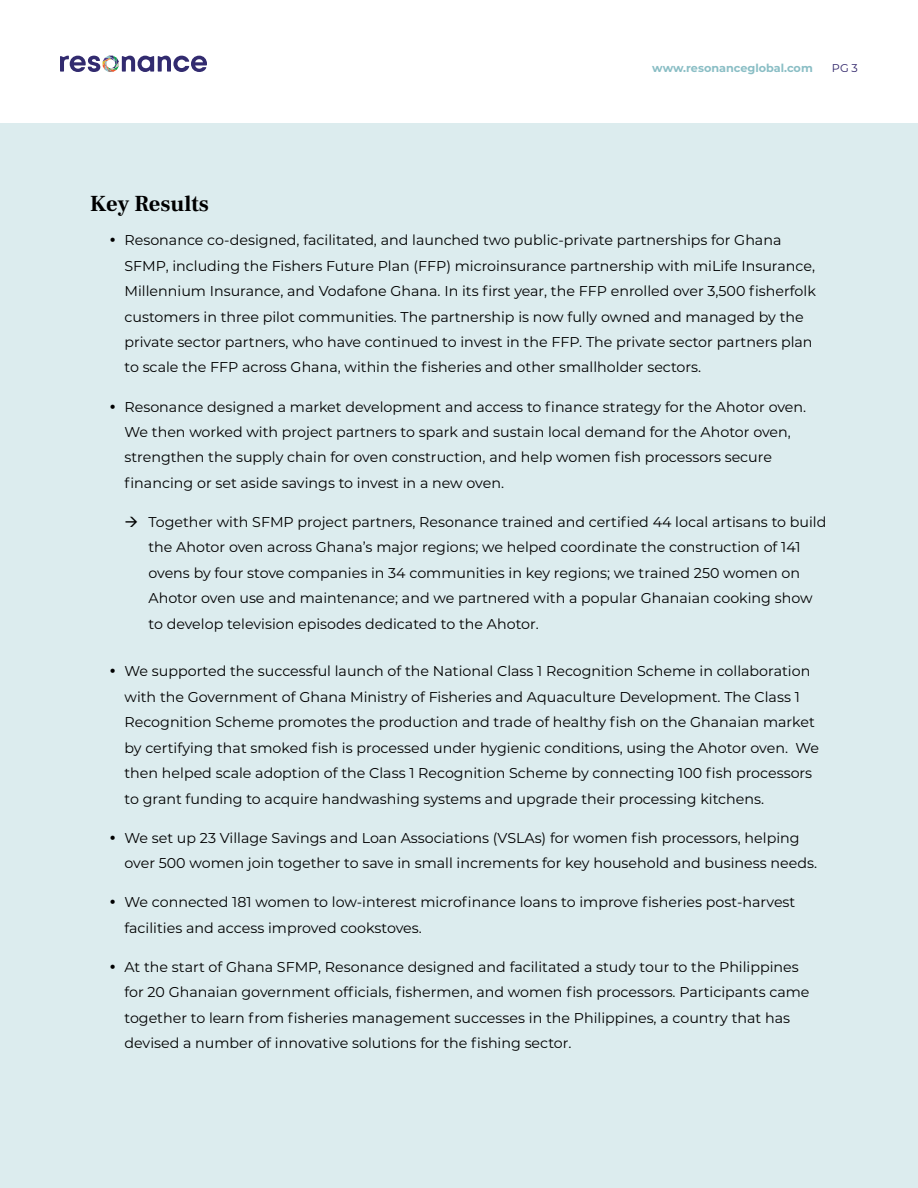
<style>
.page{position:relative;width:918px;height:1188px;background:#fff}
.page>*{position:absolute;margin:0;border:0;box-sizing:border-box;transform-origin:0 0}
.t1{font:700 22.5px "Frank Ruhl Libre";color:#000}
.t2{font:14.25px/25.5px "Montserrat";color:#000}
.t3{font:700 11.25px "Montserrat";color:#8abec5}
.t4{font:11.25px "Montserrat";color:#2e2268}
</style>
<div class="page">
<div style="left:0;top:123px;width:918px;height:1065px;background:#dcecee"></div>
<svg style="left:60px;top:56px;width:147px;height:16px"></svg>
<p class="t3" style="left:652px;top:60px;width:162px">www.resonanceglobal.com</p>
<p class="t4" style="left:832px;top:60px;width:28px">PG 3</p>
<h1 class="t1" style="left:90px;top:189px;width:121px">Key Results</h1>
<p class="t2" style="left:124px;top:227px;width:693px">Resonance co-designed, facilitated, and launched two public-private partnerships for Ghana SFMP, including the Fishers Future Plan (FFP) microinsurance partnership with miLife Insurance, Millennium Insurance, and Vodafone Ghana. In its first year, the FFP enrolled over 3,500 fisherfolk customers in three pilot communities. The partnership is now fully owned and managed by the private sector partners, who have continued to invest in the FFP. The private sector partners plan to scale the FFP across Ghana, within the fisheries and other smallholder sectors.</p>
<p class="t2" style="left:124px;top:393px;width:683px">Resonance designed a market development and access to finance strategy for the Ahotor oven.<br>We then worked with project partners to spark and sustain local demand for the Ahotor oven, strengthen the supply chain for oven construction, and help women fish processors secure financing or set aside savings to invest in a new oven.</p>
<p class="t2" style="left:148px;top:509px;width:679px">Together with SFMP project partners, Resonance trained and certified 44 local artisans to build the Ahotor oven across Ghana’s major regions; we helped coordinate the construction of 141 ovens by four stove companies in 34 communities in key regions; we trained 250 women on Ahotor oven use and maintenance; and we partnered with a popular Ghanaian cooking show to develop television episodes dedicated to the Ahotor.</p>
<p class="t2" style="left:124px;top:658px;width:696px">We supported the successful launch of the National Class 1 Recognition Scheme in collaboration with the Government of Ghana Ministry of Fisheries and Aquaculture Development. The Class 1<br>Recognition Scheme promotes the production and trade of healthy fish on the Ghanaian market by certifying that smoked fish is processed under hygienic conditions, using the Ahotor oven. We then helped scale adoption of the Class 1 Recognition Scheme by connecting 100 fish processors to grant funding to acquire handwashing systems and upgrade their processing kitchens.</p>
<p class="t2" style="left:124px;top:824px;width:694px">We set up 23 Village Savings and Loan Associations (VSLAs) for women fish processors, helping over 500 women join together to save in small increments for key household and business needs.</p>
<p class="t2" style="left:124px;top:889px;width:672px">We connected 181 women to low-interest microfinance loans to improve fisheries post-harvest facilities and access improved cookstoves.</p>
<p class="t2" style="left:124px;top:953px;width:687px">At the start of Ghana SFMP, Resonance designed and facilitated a study tour to the Philippines for 20 Ghanaian government officials, fishermen, and women fish processors. Participants came together to learn from fisheries management successes in the Philippines, a country that has devised a number of innovative solutions for the fishing sector.</p>
</div>
